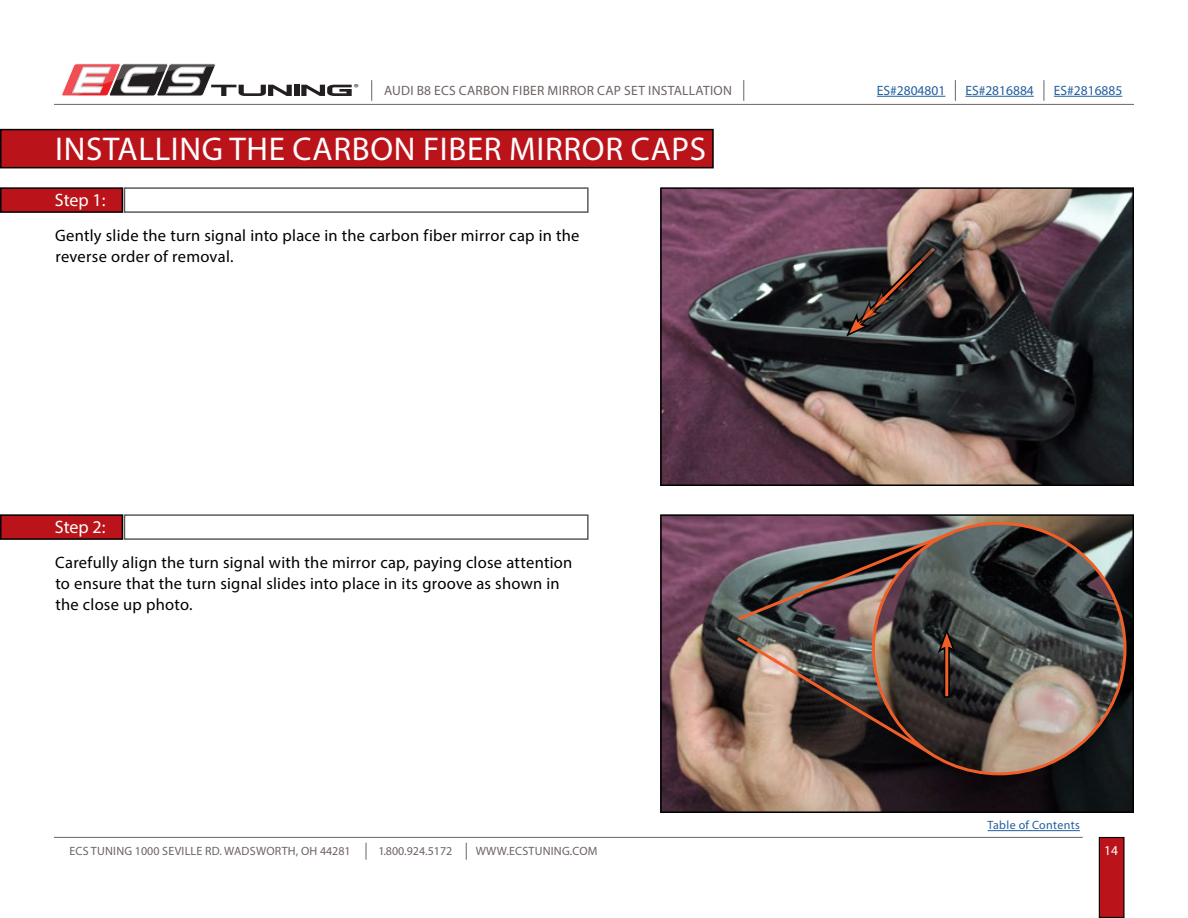
<style>
.page{position:relative;width:1188px;height:918px;background:#fff}
.page>*{position:absolute;margin:0;border:0;box-sizing:border-box;transform-origin:0 0}
.t1{font:33px "Myriad Pro";letter-spacing:.02em;color:#fff}
.t2{font:18px "Myriad Pro";letter-spacing:-.005em;color:#fff}
.t3{font:16.5px/21px "Myriad Pro";letter-spacing:.015em;color:#000}
.t4{font:13.5px "Myriad Pro";letter-spacing:.02em;color:#6c6361}
.t5{font:13.5px "Myriad Pro";color:#215e9e}
.t6{font:13.5px "Myriad Pro";color:#fff}
.t7{font:12px "Myriad Pro";letter-spacing:.02em;color:#6c6361}
.t8{font:12px "Myriad Pro";letter-spacing:.025em;color:#215e9e}
.t9{font:12px "Myriad Pro";color:#6c6361}
.t10{font:10.2px "Myriad";color:#231f20;scale:1.19 1}
</style>
<div class="page">
<div style="left:1099px;top:838px;width:25px;height:79px;background:#ba141a"></div>
<div style="left:1099px;top:837px;width:26px;height:81px;border:1px solid #000"></div>
<hr style="left:54px;top:837px;width:1029px;height:1px;background:#6c6361">
<svg style="left:366px;top:843px;width:1px;height:17px"></svg>
<svg style="left:466px;top:843px;width:1px;height:17px"></svg>
<hr style="left:54px;top:104px;width:1080px;height:1px;background:#6c6361">
<svg style="left:371px;top:80px;width:1px;height:21px"></svg>
<svg style="left:743px;top:80px;width:1px;height:21px"></svg>
<svg style="left:301px;top:85px;width:51px;height:11px"></svg>
<div style="left:294px;top:85px;width:5px;height:11px;background:#231f20"></div>
<svg style="left:61px;top:63px;width:231px;height:33px"></svg>
<svg style="left:1044px;top:80px;width:1px;height:21px"></svg>
<hr style="left:877px;top:96px;width:68px;height:1px;background:#215e9e">
<hr style="left:965px;top:96px;width:69px;height:1px;background:#215e9e">
<hr style="left:1054px;top:96px;width:68px;height:1px;background:#215e9e">
<hr style="left:988px;top:830px;width:92px;height:1px;background:#215e9e">
<svg style="left:955px;top:80px;width:1px;height:21px"></svg>
<img style="left:663px;top:190px;width:468px;height:293px">
<div style="left:660px;top:187px;width:474px;height:299px;border:2px solid #000"></div>
<img style="left:663px;top:517px;width:468px;height:293px">
<div style="left:660px;top:514px;width:474px;height:299px;border:2px solid #000"></div>
<div style="left:1px;top:188px;width:121px;height:24px;background:#ba141a"></div>
<div style="left:0;top:187px;width:123px;height:26px;border:2px solid #000"></div>
<div style="left:1px;top:515px;width:121px;height:24px;background:#ba141a"></div>
<div style="left:0;top:514px;width:123px;height:26px;border:2px solid #000"></div>
<div style="left:1px;top:130px;width:712px;height:38px;background:#ba141a"></div>
<div style="left:0;top:129px;width:714px;height:39px;border:2px solid #000"></div>
<img style="left:873px;top:523px;width:252px;height:251px">
<svg style="left:846px;top:239px;width:98px;height:98px;background:#483e3c"></svg>
<svg style="left:735px;top:529px;width:220px;height:94px;background:#605256"></svg>
<img style="left:734px;top:629px;width:222px;height:132px">
<p class="t10" style="left:354px;top:81px;width:6px">®</p>
<p class="t4" style="left:384px;top:82px;width:349px">AUDI B8 ECS CARBON FIBER MIRROR CAP SET INSTALLATION</p>
<p class="t5" style="left:877px;top:82px;width:70px">ES#2804801</p>
<p class="t5" style="left:965px;top:82px;width:70px">ES#2816884</p>
<p class="t5" style="left:1054px;top:82px;width:70px">ES#2816885</p>
<h1 class="t1" style="left:55px;top:128px;width:652px">INSTALLING THE CARBON FIBER MIRROR CAPS</h1>
<p class="t2" style="left:55px;top:189px;width:52px">Step 1:</p>
<p class="t3" style="left:55px;top:224px;width:526px">Gently slide the turn signal into place in the carbon fiber mirror cap in the reverse order of removal.</p>
<p class="t2" style="left:55px;top:516px;width:52px">Step 2:</p>
<p class="t3" style="left:55px;top:551px;width:519px">Carefully align the turn signal with the mirror cap, paying close attention to ensure that the turn signal slides into place in its groove as shown in the close up photo.</p>
<p class="t8" style="left:988px;top:818px;width:94px">Table of Contents</p>
<p class="t7" style="left:69px;top:844px;width:283px">ECS TUNING 1000 SEVILLE RD. WADSWORTH, OH 44281</p>
<p class="t9" style="left:378px;top:844px;width:75px">1.800.924.5172</p>
<p class="t7" style="left:476px;top:844px;width:123px">WWW.ECSTUNING.COM</p>
<p class="t6" style="left:1104px;top:842px;width:15px">14</p>
</div>
